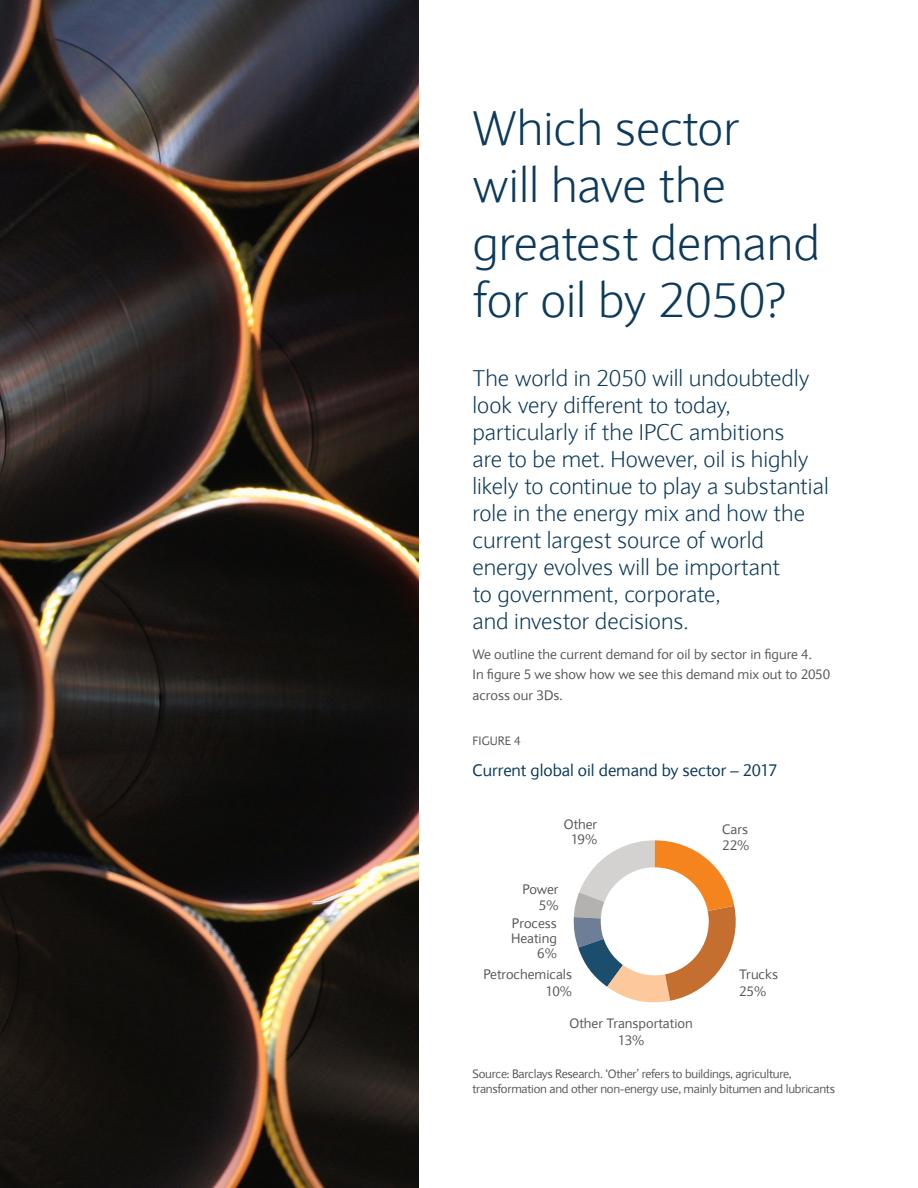
<style>
.page{position:relative;width:918px;height:1188px;background:#fff}
.page>*{position:absolute;margin:0;border:0;box-sizing:border-box;transform-origin:0 0}
.t1{font:300 48px/57.6px "Expert Sans";color:#0b3a5c}
.t2{font:300 22.5px/27px "Expert Sans";color:#0b3a5c}
.Figure_2_Header_Left{font:16.5px "Expert Sans";color:#0b3a5c}
.Body_Text{font:13.5px/16.8px "Expert Sans";color:#58595b}
.Source{font:12px/15.1px "Expert Sans";letter-spacing:-.02em;color:#58595b}
.Body_Text-2{font:12px "Expert Sans";color:#58595b}
</style>
<div class="page">
<svg style="left:573px;top:840px;width:163px;height:163px"></svg>
<div style="left:601px;top:867px;width:108px;height:108px;background:#fff;border-radius:50%"></div>
<img style="left:0;top:0;width:418px;height:1188px">
<h1 class="t1" style="left:472px;top:99px;width:349px">Which sector<br>will have the greatest demand for oil by 2050?</h1>
<h2 class="t2" style="left:472px;top:364px;width:358px">The world in 2050 will undoubtedly look very different to today, particularly if the IPCC ambitions<br>are to be met. However, oil is highly likely to continue to play a substantial role in the energy mix and how the current largest source of world energy evolves will be important<br>to government, corporate,<br>and investor decisions.</h2>
<p class="Body_Text" style="left:472px;top:644px;width:359px;line-height:20.2px">We outline the current demand for oil by sector in figure 4.<br>In figure 5 we show how we see this demand mix out to 2050 across our 3Ds.</p>
<p class="Body_Text-2" style="left:472px;top:733px;width:50px">FIGURE 4</p>
<p class="Figure_2_Header_Left" style="left:472px;top:760px;width:306px">Current global oil demand by sector – 2017</p>
<p class="Body_Text" style="left:564px;top:816px;width:35px;line-height:15.1px;text-align:center">Other<br>19%</p>
<p class="Body_Text" style="left:523px;top:882px;width:37px;line-height:15.1px;text-align:right">Power<br>5%</p>
<p class="Body_Text" style="left:511px;top:916px;width:47px;line-height:15.1px;text-align:right">Process<br>Heating<br>6%</p>
<p class="Body_Text" style="left:483px;top:965px;width:90px;text-align:right">Petrochemicals<br>10%</p>
<p class="Body_Text" style="left:570px;top:1014px;width:125px;text-align:center">Other Transportation<br>13%</p>
<p class="Body_Text" style="left:722px;top:820px;width:29px">Cars<br>22%</p>
<p class="Body_Text" style="left:739px;top:965px;width:40px">Trucks<br>25%</p>
<p class="Source" style="left:472px;top:1066px;width:364px">Source: Barclays Research. ‘Other’ refers to buildings, agriculture, transformation and other non-energy use, mainly bitumen and lubricants</p>
</div>
